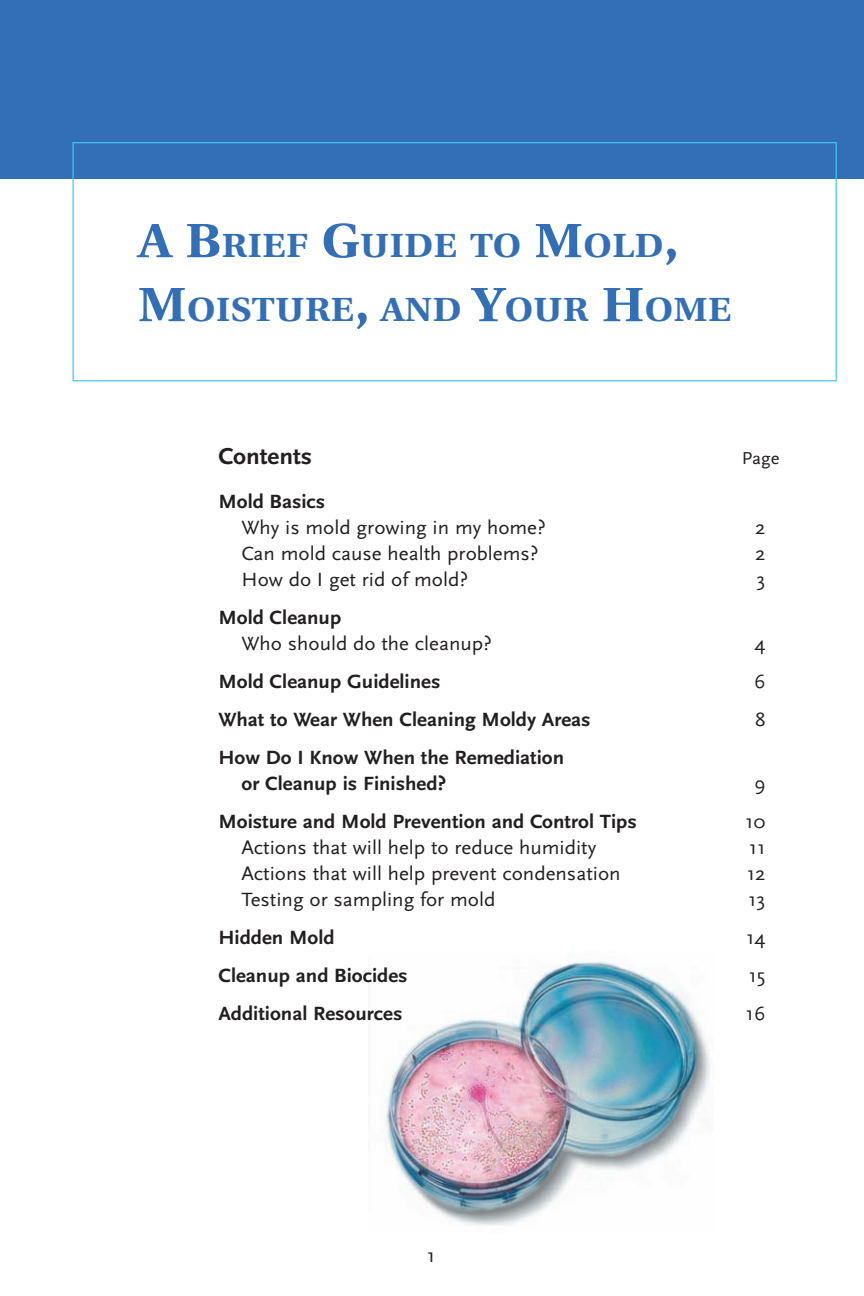
<style>
.page{position:relative;width:864px;height:1296px;background:#fff}
.page>*{position:absolute;margin:0;border:0;box-sizing:border-box;transform-origin:0 0}
.t1{font:700 33.6px/64px "Utopia";letter-spacing:.015em;color:#326fb7;scale:1.1 1}
.t2{font:700 24px "Scala Sans Pro";color:#231f20;scale:1.05 1}
.t3{font:20px "Scala Sans Pro";color:#231f20;scale:1.05 1}
.t4{font:700 20px/26px "Scala Sans Pro";color:#231f20;scale:1.05 1}
.t5{font:18px "Scala Sans Pro";color:#231f20;scale:1.05 1}
.s1{font-size:48px}
</style>
<div class="page">
<img style="left:383px;top:961px;width:327px;height:265px">
<div style="left:0;top:0;width:864px;height:179px;background:#326fb7"></div>
<div style="left:72px;top:142px;width:765px;height:239px;border:1px solid #40c7f4"></div>
<h1 class="t1" style="left:138px;top:214px;width:541px"><span class="s1">A B</span>RIEF <span class="s1">G</span>UIDE TO <span class="s1">M</span>OLD<span class="s1">,<br>M</span>OISTURE<span class="s1">,</span> AND <span class="s1">Y</span>OUR <span class="s1">H</span>OME</h1>
<p class="t2" style="left:218px;top:442px;width:91px">Contents</p>
<p class="t5" style="left:742px;top:447px;width:38px">Page</p>
<p class="t4" style="left:218px;top:488px;width:103px">Mold Basics</p>
<p class="t3" style="left:242px;top:515px;width:291px">Why is mold growing in my home?</p>
<p class="t3" style="left:755px;top:515px;width:11px">2</p>
<p class="t3" style="left:241px;top:541px;width:285px">Can mold cause health problems?</p>
<p class="t3" style="left:755px;top:541px;width:11px">2</p>
<p class="t3" style="left:241px;top:567px;width:217px">How do I get rid of mold?</p>
<p class="t3" style="left:757px;top:567px;width:10px">3</p>
<p class="t4" style="left:218px;top:604px;width:119px">Mold Cleanup</p>
<p class="t3" style="left:241px;top:631px;width:240px">Who should do the cleanup?</p>
<p class="t3" style="left:755px;top:631px;width:12px">4</p>
<p class="t4" style="left:218px;top:668px;width:213px">Mold Cleanup Guidelines</p>
<p class="t3" style="left:754px;top:669px;width:12px">6</p>
<p class="t4" style="left:218px;top:706px;width:356px">What to Wear When Cleaning Moldy Areas</p>
<p class="t3" style="left:755px;top:707px;width:11px">8</p>
<p class="t4" style="left:242px;top:744px;width:309px;text-indent:-23px">How Do I Know When the Remediation or Cleanup is Finished?</p>
<p class="t3" style="left:754px;top:771px;width:12px">9</p>
<p class="t4" style="left:218px;top:808px;width:400px">Moisture and Mold Prevention and Control Tips</p>
<p class="t3" style="left:745px;top:809px;width:21px">10</p>
<p class="t3" style="left:241px;top:835px;width:339px">Actions that will help to reduce humidity</p>
<p class="t3" style="left:749px;top:835px;width:17px">11</p>
<p class="t3" style="left:241px;top:861px;width:363px">Actions that will help prevent condensation</p>
<p class="t3" style="left:747px;top:861px;width:19px">12</p>
<p class="t3" style="left:242px;top:887px;width:243px">Testing or sampling for mold</p>
<p class="t3" style="left:748px;top:887px;width:18px">13</p>
<p class="t4" style="left:218px;top:924px;width:112px">Hidden Mold</p>
<p class="t3" style="left:746px;top:925px;width:20px">14</p>
<p class="t4" style="left:218px;top:962px;width:182px">Cleanup and Biocides</p>
<p class="t3" style="left:749px;top:963px;width:18px">15</p>
<p class="t4" style="left:218px;top:1000px;width:177px">Additional Resources</p>
<p class="t3" style="left:746px;top:1001px;width:20px">16</p>
<p class="t3" style="left:427px;top:1243px;width:9px">1</p>
</div>
